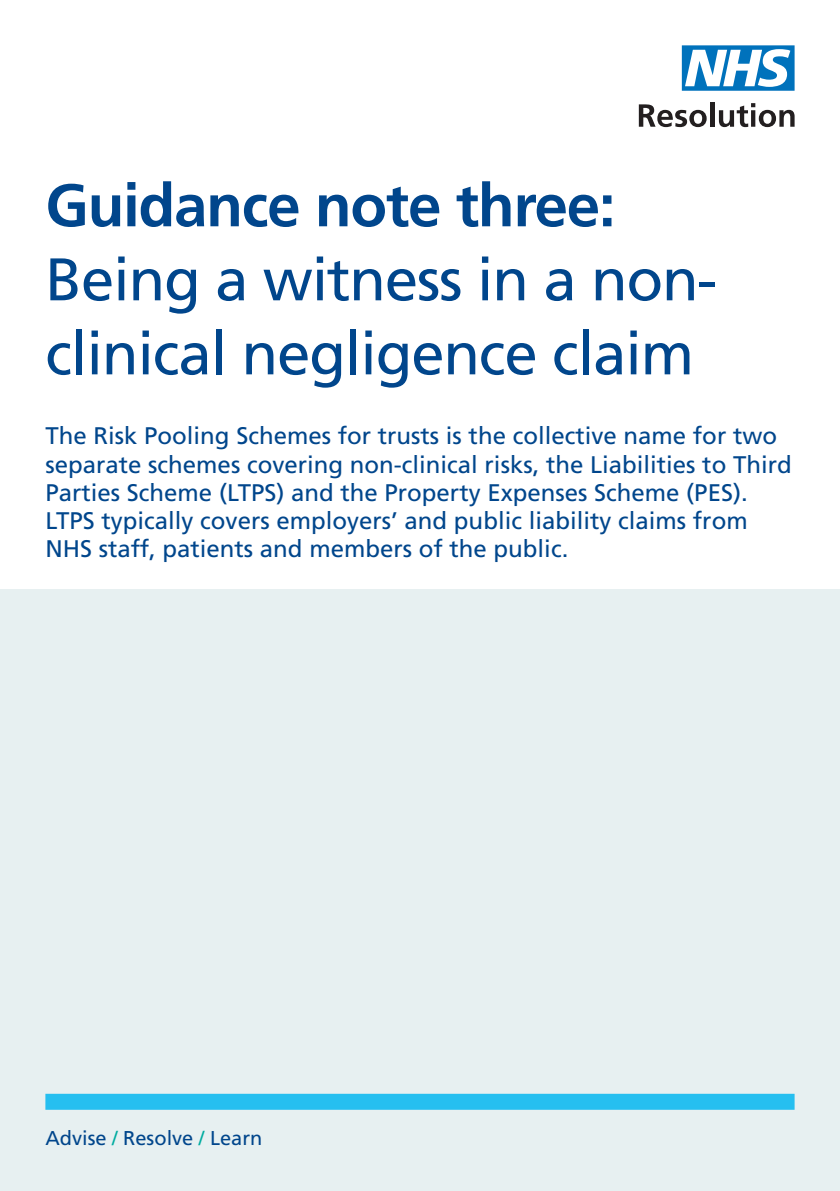
<style>
.page{position:relative;width:840px;height:1191px;background:#fff}
.page>*{position:absolute;margin:0;border:0;box-sizing:border-box;transform-origin:0 0}
.t1{font:60px/74px "Frutiger LT Std";letter-spacing:-.02em;color:#01468c}
.t2{font:700 60px "Frutiger LT Std";letter-spacing:-.02em;color:#01468c}
.Box_text_-_white{font:24px/28px "Frutiger LT Std";color:#01468c}
.t3{font:20px "Frutiger LT Std";color:#01468c}
.s1{color:#00aca0}
</style>
<div class="page">
<div style="left:0;top:590px;width:839px;height:601px;background:#e7f0f1"></div>
<svg style="left:681px;top:45px;width:113px;height:46px"></svg>
<svg style="left:638px;top:104px;width:68px;height:23px"></svg>
<div style="left:709px;top:103px;width:5px;height:24px;background:#231f20"></div>
<svg style="left:718px;top:103px;width:76px;height:24px"></svg>
<div style="left:45px;top:1093px;width:749px;height:16px;background:#26bff0"></div>
<p class="t2" style="left:45px;top:170px;width:571px">Guidance note three:</p>
<p class="t1" style="left:45px;top:243px;width:673px">Being a witness in a non&shy;clinical negligence claim</p>
<p class="Box_text_-_white" style="left:45px;top:422px;width:747px">The Risk Pooling Schemes for trusts is the collective name for two separate schemes covering non-clinical risks, the Liabilities to Third Parties Scheme (LTPS) and the Property Expenses Scheme (PES).<br>LTPS typically covers employers’ and public liability claims from NHS staff, patients and members of the public.</p>
<p class="t3" style="left:45px;top:1126px;width:218px">Advise <span class="s1">/</span> Resolve <span class="s1">/</span> Learn</p>
</div>
